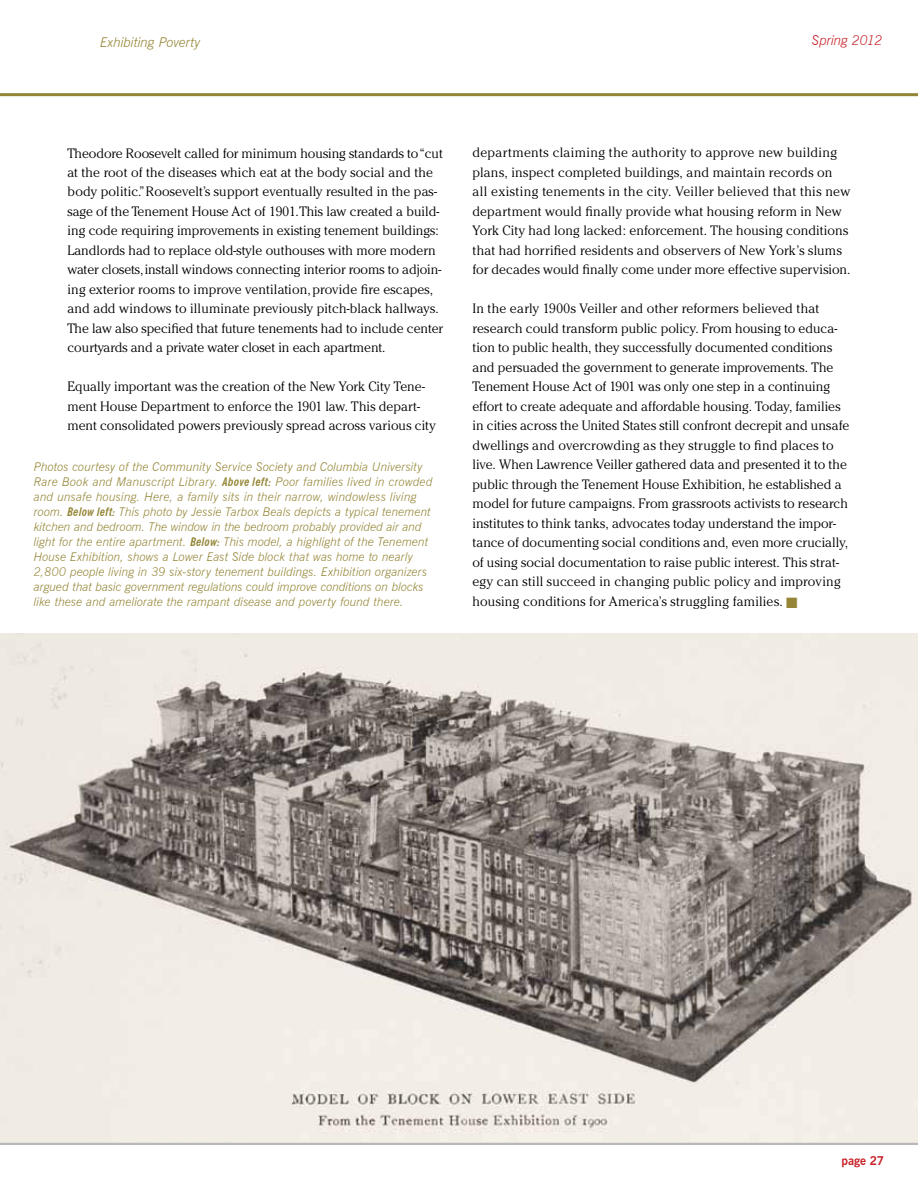
<style>
.page{position:relative;width:918px;height:1188px;background:#fff}
.page>*{position:absolute;margin:0;border:0;box-sizing:border-box;transform-origin:0 0}
.t1{font:300 13.5px/19.5px "Cheltenham";color:#000}
.t2{font:italic 300 13.5px "News Gothic BT";letter-spacing:-.005em;color:#958637}
.t3{font:italic 300 13.5px "News Gothic BT";letter-spacing:-.01em;color:#c72127}
.t4{font:italic 300 12px/15px "News Gothic BT";letter-spacing:.01em;color:#958637}
.t5{font:700 12px "News Gothic BT";color:#c72127}
.s1{font-weight:700;font-stretch:condensed}
.s2{color:#958637}
</style>
<div class="page">
<hr style="left:0;top:93px;width:918px;height:3px;background:#958637">
<img style="left:0;top:633px;width:918px;height:510px">
<hr style="left:0;top:1143px;width:918px;height:1px;background:#b8b7b9">
<p class="t2" style="left:100px;top:34px;width:102px">Exhibiting Poverty</p>
<p class="t3" style="left:812px;top:32px;width:72px">Spring 2012</p>
<p class="t1" style="left:67px;top:143px;width:377px">Theodore Roosevelt called for minimum housing standards to “cut at the root of the diseases which eat at the body social and the body politic.” Roosevelt’s support eventually resulted in the pas&shy;sage of the Tenement House Act of 1901.This law created a build&shy;ing code requiring improvements in existing tenement buildings:<br>Landlords had to replace old-style outhouses with more modern water closets, install windows connecting interior rooms to adjoin&shy;ing exterior rooms to improve ventilation, provide fire escapes, and add windows to illuminate previously pitch-black hallways.<br>The law also specified that future tenements had to include center courtyards and a private water closet in each apartment.</p>
<p class="t1" style="left:67px;top:377px;width:370px">Equally important was the creation of the New York City Tene&shy;ment House Department to enforce the 1901 law. This depart&shy;ment consolidated powers previously spread across various city</p>
<p class="t4" style="left:34px;top:459px;width:400px">Photos courtesy of the Community Service Society and Columbia University Rare Book and Manuscript Library. <span class="s1">Above left:</span> Poor families lived in crowded and unsafe housing. Here, a family sits in their narrow, windowless living room. <span class="s1">Below left:</span> This photo by Jessie Tarbox Beals depicts a typical tenement kitchen and bedroom. The window in the bedroom probably provided air and light for the entire apartment. <span class="s1">Below:</span> This model, a highlight of the Tenement House Exhibition, shows a Lower East Side block that was home to nearly 2,800 people living in 39 six-story tenement buildings. Exhibition organizers argued that basic government regulations could improve conditions on blocks like these and ameliorate the rampant disease and poverty found there.</p>
<p class="t1" style="left:472px;top:143px;width:379px">departments claiming the authority to approve new building plans, inspect completed buildings, and maintain records on all existing tenements in the city. Veiller believed that this new department would finally provide what housing reform in New York City had long lacked: enforcement. The housing conditions that had horrified residents and observers of New York’s slums for decades would finally come under more effective supervision.</p>
<p class="t1" style="left:472px;top:299px;width:378px">In the early 1900s Veiller and other reformers believed that research could transform public policy. From housing to educa&shy;tion to public health, they successfully documented conditions and persuaded the government to generate improvements. The Tenement House Act of 1901 was only one step in a continuing effort to create adequate and affordable housing. Today, families in cities across the United States still confront decrepit and unsafe dwellings and overcrowding as they struggle to find places to live. When Lawrence Veiller gathered data and presented it to the public through the Tenement House Exhibition, he established a model for future campaigns. From grassroots activists to research institutes to think tanks, advocates today understand the impor&shy;tance of documenting social conditions and, even more crucially, of using social documentation to raise public interest. This strat&shy;egy can still succeed in changing public policy and improving housing conditions for America’s struggling families. <span class="s2">■</span></p>
<p class="t5" style="left:841px;top:1154px;width:44px">page 27</p>
</div>
